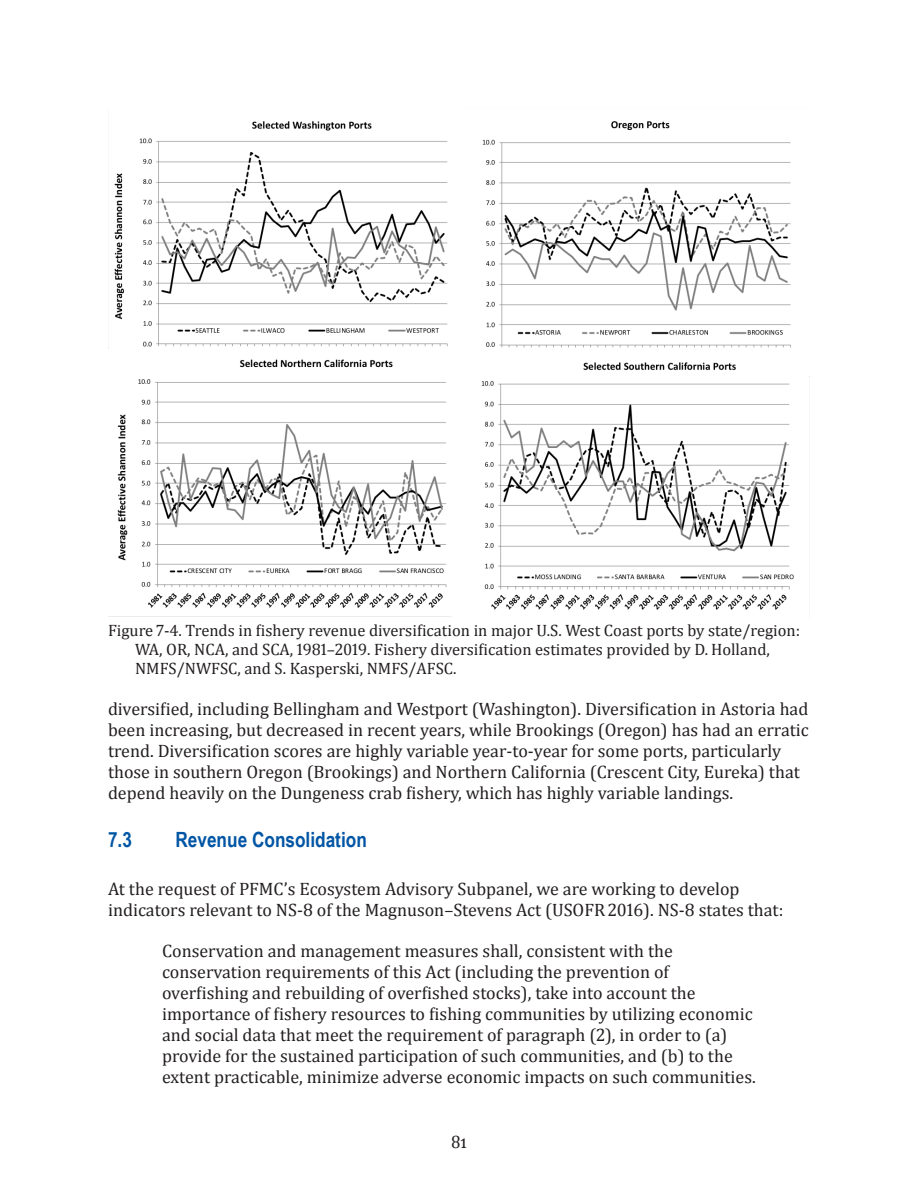
<style>
.page{position:relative;width:918px;height:1188px;background:#fff}
.page>*{position:absolute;margin:0;border:0;box-sizing:border-box;transform-origin:0 0}
.Heading_2{font:700 21px "Arial Narrow";color:#0055a4}
.Body_Text{font:18px/21px "Cambria";color:#231f20}
.Figure_Caption{font:16.5px/18.8px "Cambria";color:#231f20}
</style>
<div class="page">
<img style="left:108px;top:121px;width:702px;height:496px">
<p class="Figure_Caption" style="left:135px;top:621px;width:667px;text-indent:-27px">Figure 7-4. Trends in fishery revenue diversification in major U.S. West Coast ports by state/region:<br>WA, OR, NCA, and SCA, 1981–2019. Fishery diversification estimates provided by D. Holland,<br>NMFS/NWFSC, and S. Kasperski, NMFS/AFSC.</p>
<p class="Body_Text" style="left:108px;top:698px;width:702px">diversified, including Bellingham and Westport (Washington). Diversification in Astoria had been increasing, but decreased in recent years, while Brookings (Oregon) has had an erratic trend. Diversification scores are highly variable year-to-year for some ports, particularly those in southern Oregon (Brookings) and Northern California (Crescent City, Eureka) that depend heavily on the Dungeness crab fishery, which has highly variable landings.</p>
<h2 class="Heading_2" style="left:108px;top:824px;width:25px">7.3</h2>
<h2 class="Heading_2" style="left:175px;top:824px;width:193px">Revenue Consolidation</h2>
<p class="Body_Text" style="left:108px;top:878px;width:677px">At the request of PFMC’s Ecosystem Advisory Subpanel, we are working to develop indicators relevant to NS-8 of the Magnuson–Stevens Act (USOFR 2016). NS-8 states that:</p>
<p class="Body_Text" style="left:162px;top:940px;width:595px">Conservation and management measures shall, consistent with the conservation requirements of this Act (including the prevention of overfishing and rebuilding of overfished stocks), take into account the importance of fishery resources to fishing communities by utilizing economic and social data that meet the requirement of paragraph (2), in order to (a) provide for the sustained participation of such communities, and (b) to the extent practicable, minimize adverse economic impacts on such communities.</p>
<p class="Body_Text" style="left:451px;top:1131px;width:17px">81</p>
</div>
